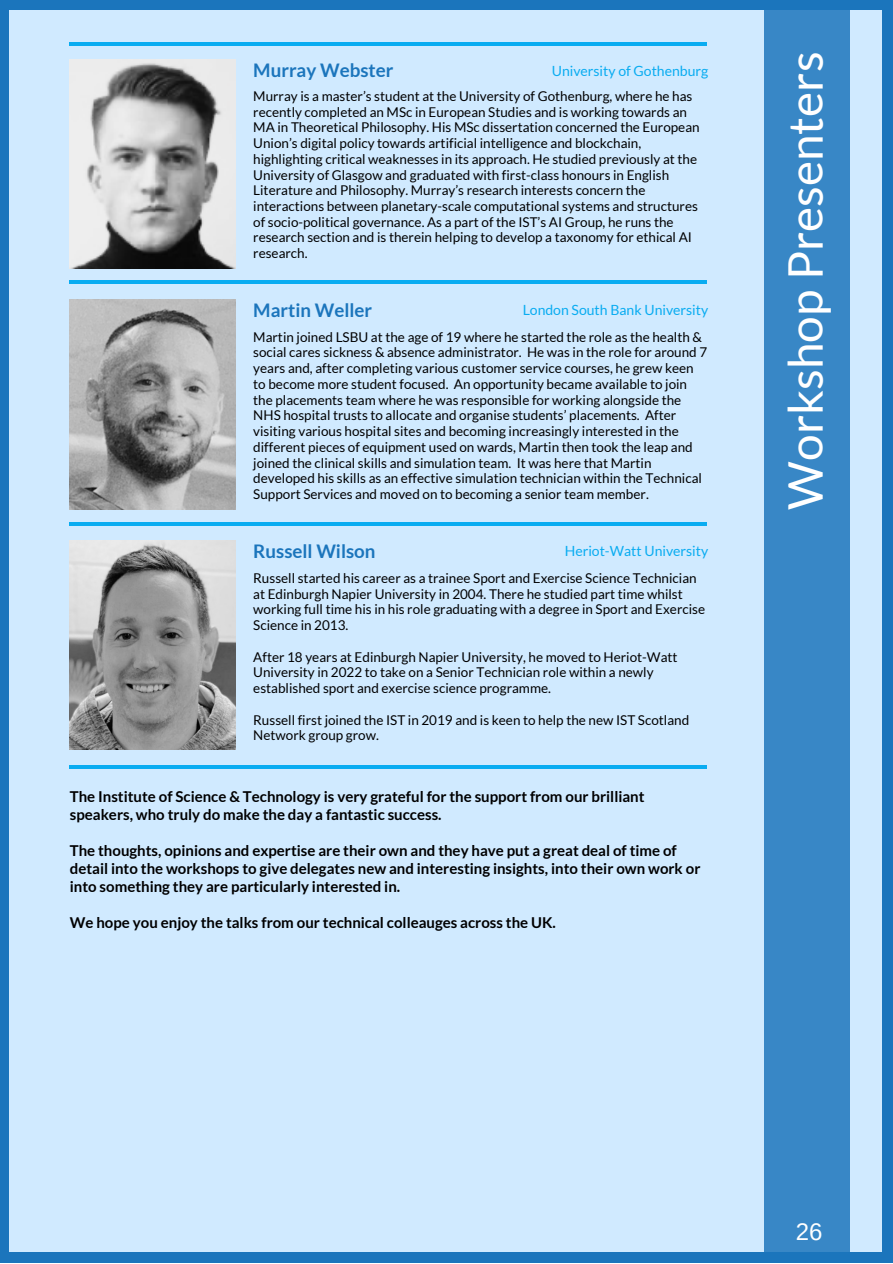
<style>
.page{position:relative;width:893px;height:1264px;background:#fff}
.page>*{position:absolute;margin:0;border:0;box-sizing:border-box;transform-origin:0 0}
.t1{font:47.85px "Lato";color:#fff}
.t2{font:24px "Arimo";color:#fff}
.t3{font:700 18.75px "Lato";color:#1b75bc}
.t4{font:700 15px/18px "Lato";color:#000}
.t5{font:14.1px "Lato";color:#09acf1}
.t6{font:13.5px/15.8px "Lato";color:#000}
</style>
<div class="page">
<div style="left:0;top:0;width:892px;height:1262px;background:#1b75bc"></div>
<div style="left:10px;top:10px;width:871px;height:1241px;background:#d0eaff"></div>
<div style="left:764px;top:0;width:85px;height:1262px;background:#3887c6"></div>
<hr style="left:69px;top:43px;width:637px;height:3px;background:#09acf1">
<hr style="left:69px;top:280px;width:637px;height:3px;background:#09acf1">
<hr style="left:69px;top:522px;width:637px;height:3px;background:#09acf1">
<hr style="left:69px;top:765px;width:637px;height:3px;background:#09acf1">
<img style="left:70px;top:59px;width:165px;height:209px">
<img style="left:70px;top:300px;width:165px;height:209px">
<img style="left:70px;top:540px;width:165px;height:210px">
<p class="t3" style="left:253px;top:58px;width:142px">Murray Webster</p>
<p class="t6" style="left:253px;top:88px;width:448px">Murray is a master’s student at the University of Gothenburg, where he has recently completed an MSc in European Studies and is working towards an MA in Theoretical Philosophy. His MSc dissertation concerned the European Union’s digital policy towards artificial intelligence and blockchain, highlighting critical weaknesses in its approach. He studied previously at the University of Glasgow and graduated with first-class honours in English Literature and Philosophy. Murray’s research interests concern the interactions between planetary-scale computational systems and structures of socio-political governance. As a part of the IST’s AI Group, he runs the research section and is therein helping to develop a taxonomy for ethical AI research.</p>
<p class="t5" style="left:551px;top:62px;width:158px">University of Gothenburg</p>
<p class="t3" style="left:253px;top:298px;width:120px">Martin Weller</p>
<p class="t6" style="left:253px;top:328px;width:455px">Martin joined LSBU at the age of 19 where he started the role as the health &amp; social cares sickness &amp; absence administrator. He was in the role for around 7 years and, after completing various customer service courses, he grew keen to become more student focused. An opportunity became available to join the placements team where he was responsible for working alongside the NHS hospital trusts to allocate and organise students’ placements. After visiting various hospital sites and becoming increasingly interested in the different pieces of equipment used on wards, Martin then took the leap and joined the clinical skills and simulation team. It was here that Martin developed his skills as an effective simulation technician within the Technical Support Services and moved on to becoming a senior team member.</p>
<p class="t5" style="left:522px;top:301px;width:187px">London South Bank University</p>
<p class="t3" style="left:253px;top:539px;width:124px">Russell Wilson</p>
<p class="t6" style="left:253px;top:569px;width:453px">Russell started his career as a trainee Sport and Exercise Science Technician at Edinburgh Napier University in 2004. There he studied part time whilst working full time his in his role graduating with a degree in Sport and Exercise Science in 2013.</p>
<p class="t6" style="left:253px;top:648px;width:426px">After 18 years at Edinburgh Napier University, he moved to Heriot-Watt<br>University in 2022 to take on a Senior Technician role within a newly established sport and exercise science programme.</p>
<p class="t6" style="left:253px;top:711px;width:437px">Russell first joined the IST in 2019 and is keen to help the new IST Scotland<br>Network group grow.</p>
<p class="t5" style="left:564px;top:542px;width:145px">Heriot-Watt University</p>
<p class="t4" style="left:70px;top:787px;width:576px">The Institute of Science &amp; Technology is very grateful for the support from our brilliant speakers, who truly do make the day a fantastic success.</p>
<p class="t4" style="left:70px;top:841px;width:632px">The thoughts, opinions and expertise are their own and they have put a great deal of time of detail into the workshops to give delegates new and interesting insights, into their own work or into something they are particularly interested in.</p>
<p class="t4" style="left:70px;top:913px;width:487px">We hope you enjoy the talks from our technical colleauges across the UK.</p>
<p class="t1" style="left:775px;top:509px;width:459px;rotate:-90deg">Workshop Presenters</p>
<p class="t2" style="left:795px;top:1218px;width:28px">26</p>
</div>
